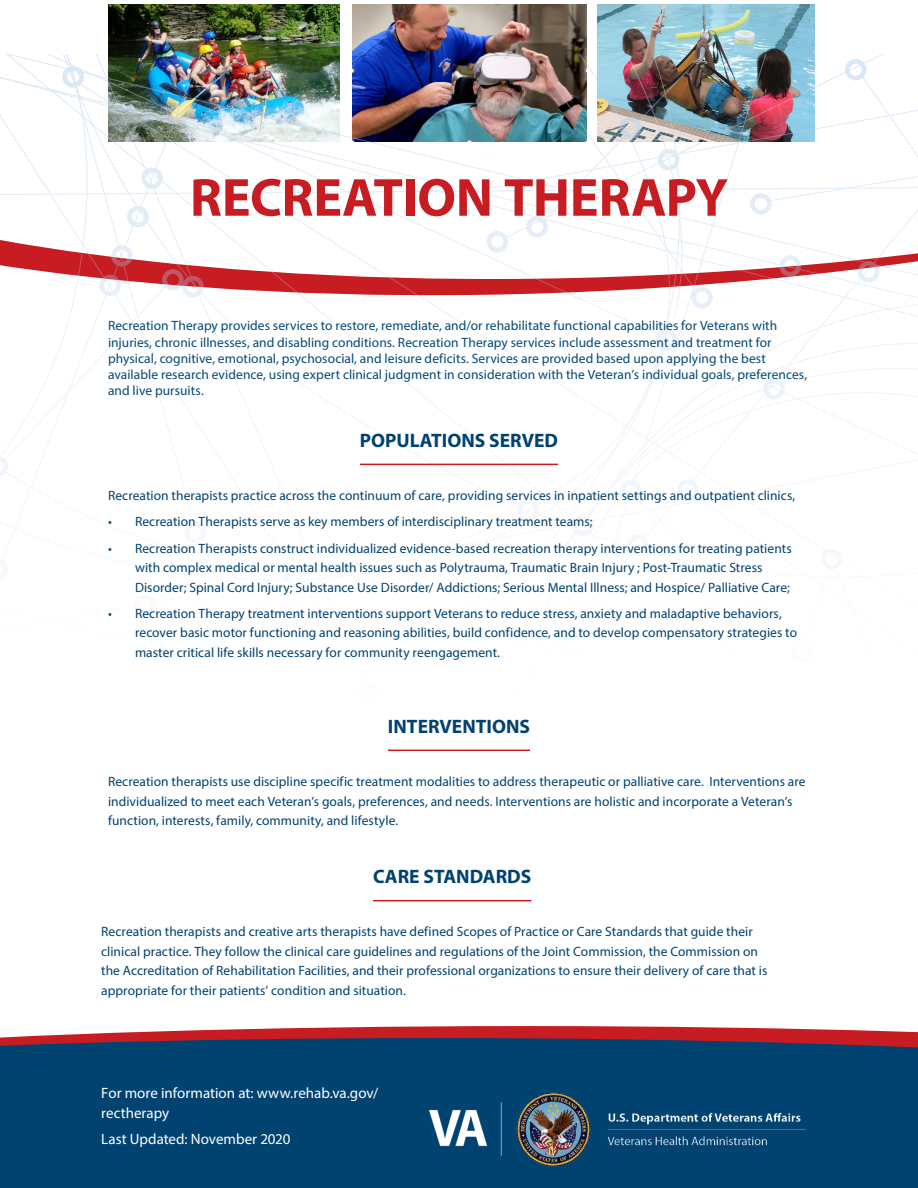
<style>
.page{position:relative;width:918px;height:1188px;background:#fff}
.page>*{position:absolute;margin:0;border:0;box-sizing:border-box;transform-origin:0 0}
.t1{font:700 54px "Myriad Pro";letter-spacing:-.005em;color:#c61c22}
.t2{font:700 19.5px "Myriad Pro";color:#004270}
.t3{font:15px/19.5px "Myriad Pro";color:#fff}
.t4{font:13.5px/19.5px "Myriad Pro";letter-spacing:.005em;color:#004270}
.t5{font:13.5px/16.2px "Myriad Pro";letter-spacing:.005em;color:#064977}
</style>
<div class="page">
<svg style="left:0;top:1026px;width:918px;height:12px;fill:#c61c22"></svg>
<div style="left:0;top:1076px;width:918px;height:112px;background:#004270"></div>
<svg style="left:0;top:1038px;width:918px;height:38px;fill:#004270"></svg>
<img style="left:108px;top:5px;width:232px;height:49px">
<img style="left:353px;top:5px;width:233px;height:49px">
<img style="left:597px;top:4px;width:218px;height:50px">
<svg style="left:759px;top:54px;width:159px;height:187px"></svg>
<img style="left:0;top:54px;width:759px;height:484px">
<svg style="left:396px;top:241px;width:522px;height:511px"></svg>
<img style="left:428px;top:1092px;width:379px;height:75px">
<hr style="left:360px;top:464px;width:198px;height:1px;background:#c61c22">
<hr style="left:388px;top:750px;width:142px;height:1px;background:#c61c22">
<hr style="left:373px;top:900px;width:158px;height:1px;background:#c61c22">
<h1 class="t1" style="left:190px;top:162px;width:540px">RECREATION THERAPY</h1>
<p class="t5" style="left:108px;top:318px;width:701px">Recreation Therapy provides services to restore, remediate, and/or rehabilitate functional capabilities for Veterans with injuries, chronic illnesses, and disabling conditions. Recreation Therapy services include assessment and treatment for physical, cognitive, emotional, psychosocial, and leisure deficits. Services are provided based upon applying the best available research evidence, using expert clinical judgment in consideration with the Veteran’s individual goals, preferences, and live pursuits.</p>
<h2 class="t2" style="left:360px;top:428px;width:200px">POPULATIONS SERVED</h2>
<p class="t4" style="left:108px;top:486px;width:689px">Recreation therapists practice across the continuum of care, providing services in inpatient settings and outpatient clinics,</p>
<p class="t4" style="left:108px;top:512px;width:486px">• Recreation Therapists serve as key members of interdisciplinary treatment teams;</p>
<p class="t4" style="left:135px;top:538px;width:658px;text-indent:-27px">• Recreation Therapists construct individualized evidence-based recreation therapy interventions for treating patients with complex medical or mental health issues such as Polytrauma, Traumatic Brain Injury ; Post-Traumatic Stress<br>Disorder; Spinal Cord Injury; Substance Use Disorder/ Addictions; Serious Mental Illness; and Hospice/ Palliative Care;</p>
<p class="t4" style="left:135px;top:603px;width:664px;text-indent:-27px">• Recreation Therapy treatment interventions support Veterans to reduce stress, anxiety and maladaptive behaviors, recover basic motor functioning and reasoning abilities, build confidence, and to develop compensatory strategies to master critical life skills necessary for community reengagement.</p>
<h2 class="t2" style="left:388px;top:714px;width:144px">INTERVENTIONS</h2>
<p class="t4" style="left:108px;top:772px;width:699px">Recreation therapists use discipline specific treatment modalities to address therapeutic or palliative care. Interventions are individualized to meet each Veteran’s goals, preferences, and needs. Interventions are holistic and incorporate a Veteran’s function, interests, family, community, and lifestyle.</p>
<h2 class="t2" style="left:373px;top:864px;width:160px">CARE STANDARDS</h2>
<p class="t4" style="left:101px;top:922px;width:668px">Recreation therapists and creative arts therapists have defined Scopes of Practice or Care Standards that guide their clinical practice. They follow the clinical care guidelines and regulations of the Joint Commission, the Commission on the Accreditation of Rehabilitation Facilities, and their professional organizations to ensure their delivery of care that is appropriate for their patients’ condition and situation.</p>
<p class="t3" style="left:101px;top:1083px;width:279px">For more information at: www.rehab.va.gov/ rectherapy</p>
<p class="t3" style="left:101px;top:1129px;width:191px">Last Updated: November 2020</p>
</div>
